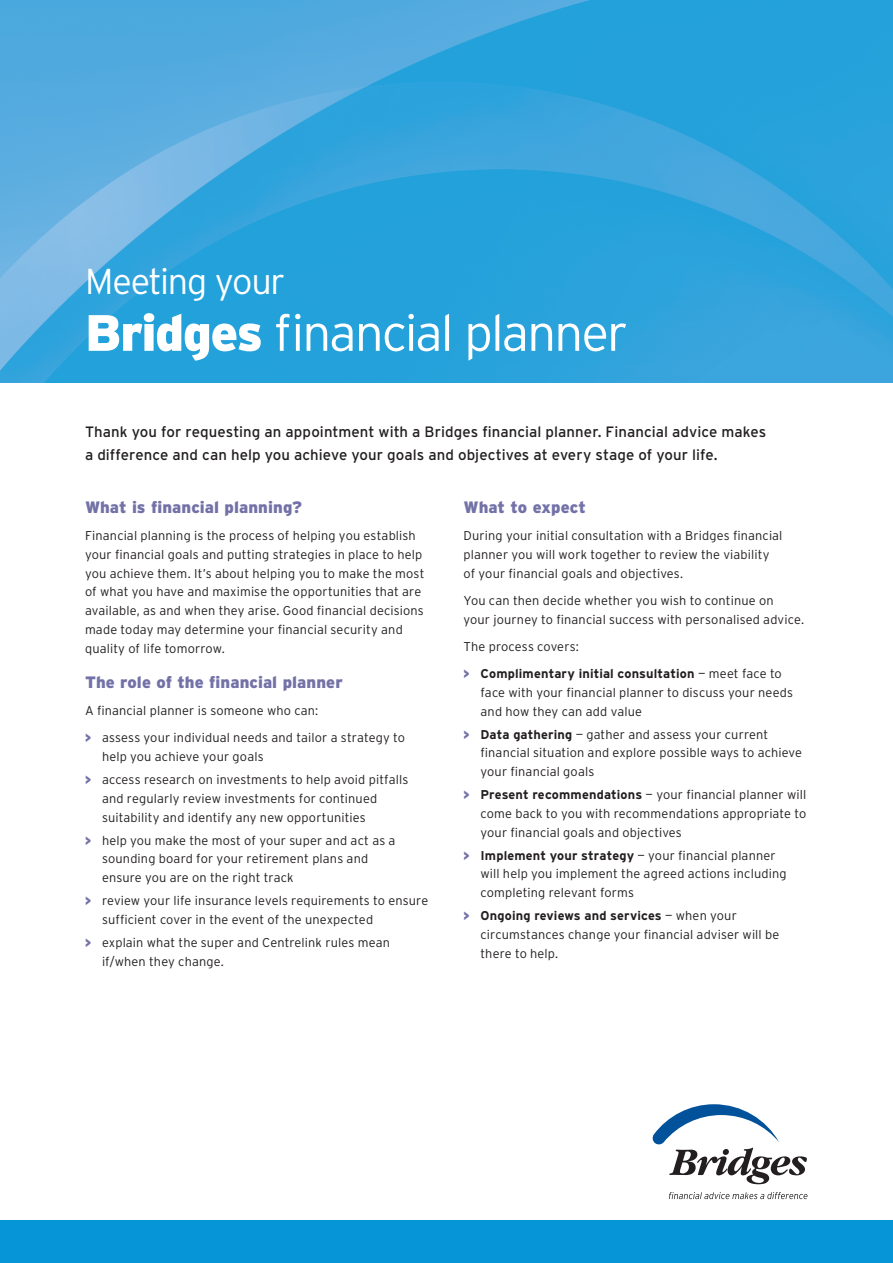
<style>
.page{position:relative;width:893px;height:1263px;background:#fff}
.page>*{position:absolute;margin:0;border:0;box-sizing:border-box;transform-origin:0 0}
.t1{font:300 51px "Interstate";letter-spacing:-.035em;color:#fff}
.t2{font:300 36px "Interstate";letter-spacing:-.035em;color:#fff}
.t3{font:900 16.5px "Interstate";letter-spacing:.005em;color:#7372a8}
.t4{font:15px/22.5px "Interstate";letter-spacing:.005em;color:#231f20}
.t5{font:300 12.75px/18.8px "Interstate";letter-spacing:.01em;color:#231f20}
.t6{font:700 12.75px/27.3px "Interstate";letter-spacing:.01em;color:#231f20}
.s1{font-weight:900}
.s2{font-weight:900;font-size:12px;color:#7372a8}
.s3{font-weight:300}
.s4{font-weight:700}
</style>
<div class="page">
<div style="left:0;top:1220px;width:893px;height:43px;background:#0696d7"></div>
<img style="left:0;top:0;width:893px;height:383px">
<svg style="left:653px;top:1104px;width:154px;height:80px"></svg>
<svg style="left:669px;top:1192px;width:138px;height:7px"></svg>
<h2 class="t2" style="left:85px;top:261px;width:202px">Meeting your</h2>
<h1 class="t1" style="left:85px;top:304px;width:544px"><span class="s1">Bridges</span> financial planner</h1>
<p class="t4" style="left:85px;top:421px;width:683px">Thank you for requesting an appointment with a Bridges financial planner. Financial advice makes a difference and can help you achieve your goals and objectives at every stage of your life.</p>
<p class="t3" style="left:85px;top:498px;width:218px">What is financial planning?</p>
<p class="t5" style="left:85px;top:526px;width:341px">Financial planning is the process of helping you establish your financial goals and putting strategies in place to help you achieve them. It’s about helping you to make the most of what you have and maximise the opportunities that are available, as and when they arise. Good financial decisions made today may determine your financial security and quality of life tomorrow.</p>
<p class="t3" style="left:85px;top:673px;width:259px">The role of the financial planner</p>
<p class="t5" style="left:85px;top:697px;width:321px;line-height:27.3px">A financial planner is someone who can:<br><span class="s2">&gt;</span> assess your individual needs and tailor a strategy to</p>
<p class="t5" style="left:85px;top:745px;width:325px;line-height:23px;text-indent:17px">help you achieve your goals<br><span class="s2">&gt;</span> access research on investments to help avoid pitfalls</p>
<p class="t5" style="left:102px;top:789px;width:277px">and regularly review investments for continued suitability and identify any new opportunities</p>
<p class="t5" style="left:102px;top:831px;width:295px;text-indent:-17px"><span class="s2">&gt;</span> help you make the most of your super and act as a sounding board for your retirement plans and ensure you are on the right track</p>
<p class="t5" style="left:102px;top:891px;width:328px;text-indent:-17px"><span class="s2">&gt;</span> review your life insurance levels requirements to ensure sufficient cover in the event of the unexpected</p>
<p class="t5" style="left:102px;top:933px;width:289px;text-indent:-17px"><span class="s2">&gt;</span> explain what the super and Centrelink rules mean if/when they change.</p>
<p class="t3" style="left:463px;top:498px;width:124px">What to expect</p>
<p class="t5" style="left:463px;top:526px;width:320px">During your initial consultation with a Bridges financial planner you will work together to review the viability of your financial goals and objectives.</p>
<p class="t5" style="left:463px;top:591px;width:342px">You can then decide whether you wish to continue on<br>your journey to financial success with personalised advice.</p>
<p class="t6" style="left:463px;top:633px;width:320px"><span class="s3">The process covers:<br></span><span class="s2">&gt;</span> Complimentary initial consultation <span class="s3">— meet face to</span></p>
<p class="t5" style="left:480px;top:683px;width:314px">face with your financial planner to discuss your needs and how they can add value</p>
<p class="t5" style="left:480px;top:725px;width:323px;text-indent:-17px"><span class="s2">&gt;</span> <span class="s4">Data gathering</span> — gather and assess your current financial situation and explore possible ways to achieve your financial goals</p>
<p class="t5" style="left:480px;top:785px;width:327px;text-align:justify;text-indent:-17px"><span class="s2">&gt;</span> <span class="s4">Present recommendations</span> — your financial planner will come back to you with recommendations appropriate to your financial goals and objectives</p>
<p class="t5" style="left:480px;top:846px;width:308px;text-indent:-17px"><span class="s2">&gt;</span> <span class="s4">Implement your strategy</span> — your financial planner will help you implement the agreed actions including completing relevant forms</p>
<p class="t5" style="left:480px;top:906px;width:300px;text-indent:-17px"><span class="s2">&gt;</span> <span class="s4">Ongoing reviews and services</span> — when your circumstances change your financial adviser will be there to help.</p>
</div>
